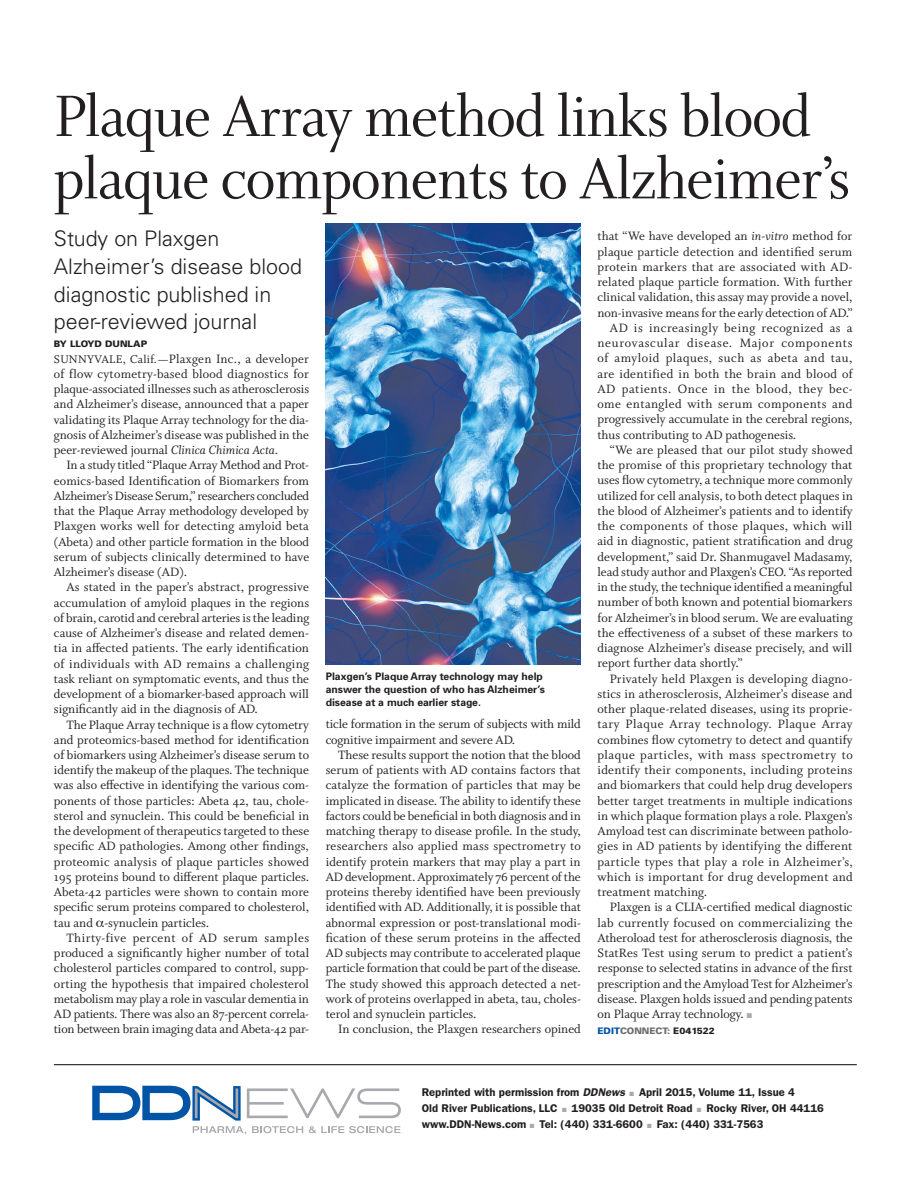
<style>
.page{position:relative;width:918px;height:1188px;background:#fff}
.page>*{position:absolute;margin:0;border:0;box-sizing:border-box;transform-origin:0 0}
.t1{font:62.4px/62.4px "Whitman Display";letter-spacing:-.005em;color:#231f20}
.t2{font:300 21.45px/27.8px "Univers";color:#231f20}
.t3{font:13.5px/15.3px "Whitman Roman Os F";letter-spacing:.005em;color:#231f20;text-align:justify}
.t4{font:13.5px "Whitman Roman Os F";letter-spacing:.025em;color:#231f20}
.t5{font:13.5px "Whitman Roman Os F";letter-spacing:.04em;color:#231f20}
.t6{font:13.5px "Whitman Roman Os F";letter-spacing:.03em;color:#231f20}
.t7{font:13.5px "Whitman Roman Os F";letter-spacing:.035em;color:#231f20}
.t8{font:13.5px "Whitman Roman Os F";letter-spacing:.055em;color:#231f20}
.t9{font:13.5px "Whitman Roman Os F";letter-spacing:.045em;color:#231f20}
.t10{font:600 11.25px/16px "Franklin Gothic";color:#231f20}
.t11{font:700 10.35px/13.2px "Univers";color:#231f20}
.t12{font:900 9px "Univers";color:#6c6d70}
.t13{font:900 9px "Univers";color:#231f20}
.s1{font-size:12.45px}
.s2{font-family:"Whitman Italic Os F"}
.s3{color:#a8a9ad}
.s4{color:#0154a6}
.s5{color:#231f20}
.s6{font-style:italic}
</style>
<div class="page">
<svg style="left:92px;top:1086px;width:309px;height:49px"></svg>
<hr style="left:54px;top:1064px;width:803px;height:1px;background:#231f20">
<img style="left:326px;top:223px;width:255px;height:442px">
<h1 class="t1" style="left:54px;top:88px;width:798px">Plaque Array method links blood plaque components to Alzheimer’s</h1>
<h2 class="t2" style="left:54px;top:225px;width:250px">Study on Plaxgen<br>Alzheimer’s disease blood diagnostic published in peer-reviewed journal</h2>
<p class="t13" style="left:54px;top:338px;width:95px">BY LLOYD DUNLAP</p>
<p class="t3" style="left:54px;top:351px;width:257px"><span class="s1">SUNNYVALE, Calif.—</span>Plaxgen Inc., a developer of flow cytometry-based blood diagnostics for plaque-associated illnesses such as atherosclerosis and Alzheimer’s disease, announced that a paper validating its Plaque Array technology for the dia&shy;gnosis of Alzheimer’s disease was published in the peer-reviewed journal <span class="s2">Clinica Chimica Acta</span>.</p>
<p class="t3" style="left:54px;top:458px;width:257px;text-indent:12px">In a study titled “Plaque Array Method and Prot&shy;eomics-based Identification of Biomarkers from Alzheimer’s Disease Serum,” researchers concluded that the Plaque Array methodology developed by Plaxgen works well for detecting amyloid beta (Abeta) and other particle formation in the blood serum of subjects clinically determined to have Alzheimer’s disease (AD).</p>
<p class="t3" style="left:54px;top:580px;width:257px;text-indent:12px">As stated in the paper’s abstract, progressive accumulation of amyloid plaques in the regions of brain, carotid and cerebral arteries is the leading cause of Alzheimer’s disease and related demen&shy;tia in affected patients. The early identification of individuals with AD remains a challenging task reliant on symptomatic events, and thus the development of a biomarker-based approach will significantly aid in the diagnosis of AD.</p>
<p class="t3" style="left:54px;top:717px;width:257px;text-indent:12px">The Plaque Array technique is a flow cytometry and proteomics-based method for identification of biomarkers using Alzheimer’s disease serum to identify the makeup of the plaques. The technique was also effective in identifying the various com&shy;ponents of those particles: Abeta 42, tau, chole&shy;sterol and synuclein. This could be beneficial in the development of therapeutics targeted to these specific AD pathologies. Among other findings, proteomic analysis of plaque particles showed 195 proteins bound to different plaque particles.<br>Abeta-42 particles were shown to contain more specific serum proteins compared to cholesterol, tau and -synuclein particles.</p>
<p class="t3" style="left:54px;top:930px;width:257px;text-indent:12px">Thirty-five percent of AD serum samples produced a significantly higher number of total cholesterol particles compared to control, supp&shy;orting the hypothesis that impaired cholesterol metabolism may play a role in vascular dementia in AD patients. There was also an 87-percent correla&shy;tion between brain imaging data and Abeta-42 par-</p>
<p class="t3" style="left:597px;top:229px;width:256px">that “We have developed an <span class="s2">in-vitro</span> method for</p>
<p class="t3" style="left:597px;top:244px;width:256px">plaque particle detection and identified serum</p>
<p class="t4" style="left:597px;top:259px;width:257px">protein markers that are associated with AD-</p>
<p class="t3" style="left:597px;top:275px;width:257px">related plaque particle formation. With further</p>
<p class="t3" style="left:597px;top:290px;width:257px">clinical validation, this assay may provide a novel,</p>
<p class="t3" style="left:597px;top:305px;width:257px">non-invasive means for the early detection of AD.”</p>
<p class="t5" style="left:610px;top:320px;width:244px">AD is increasingly being recognized as a</p>
<p class="t8" style="left:597px;top:336px;width:257px">neurovascular disease. Major components</p>
<p class="t5" style="left:597px;top:351px;width:257px">of amyloid plaques, such as abeta and tau,</p>
<p class="t4" style="left:597px;top:366px;width:257px">are identified in both the brain and blood of</p>
<p class="t9" style="left:597px;top:381px;width:257px">AD patients. Once in the blood, they bec-</p>
<p class="t6" style="left:597px;top:397px;width:256px">ome entangled with serum components and</p>
<p class="t3" style="left:597px;top:412px;width:257px">progressively accumulate in the cerebral regions,</p>
<p class="t3" style="left:597px;top:427px;width:200px">thus contributing to AD pathogenesis.</p>
<p class="t3" style="left:610px;top:442px;width:244px">“We are pleased that our pilot study showed</p>
<p class="t3" style="left:597px;top:458px;width:256px">the promise of this proprietary technology that</p>
<p class="t3" style="left:597px;top:473px;width:257px">uses flow cytometry, a technique more commonly</p>
<p class="t3" style="left:597px;top:488px;width:257px">utilized for cell analysis, to both detect plaques in</p>
<p class="t3" style="left:597px;top:503px;width:257px">the blood of Alzheimer’s patients and to identify</p>
<p class="t4" style="left:597px;top:519px;width:256px">the components of those plaques, which will</p>
<p class="t3" style="left:597px;top:534px;width:257px">aid in diagnostic, patient stratification and drug</p>
<p class="t3" style="left:597px;top:549px;width:257px">development,” said Dr. Shanmugavel Madasamy,</p>
<p class="t3" style="left:597px;top:564px;width:257px">lead study author and Plaxgen’s CEO. “As reported</p>
<p class="t3" style="left:597px;top:580px;width:257px">in the study, the technique identified a meaningful</p>
<p class="t3" style="left:597px;top:595px;width:257px">number of both known and potential biomarkers</p>
<p class="t3" style="left:597px;top:610px;width:257px">for Alzheimer’s in blood serum. We are evaluating</p>
<p class="t3" style="left:597px;top:625px;width:257px">the effectiveness of a subset of these markers to</p>
<p class="t3" style="left:597px;top:641px;width:256px">diagnose Alzheimer’s disease precisely, and will</p>
<p class="t3" style="left:597px;top:656px;width:146px">report further data shortly.”</p>
<p class="t3" style="left:610px;top:671px;width:244px">Privately held Plaxgen is developing diagno-</p>
<p class="t3" style="left:597px;top:686px;width:257px">stics in atherosclerosis, Alzheimer’s disease and</p>
<p class="t3" style="left:597px;top:702px;width:257px">other plaque-related diseases, using its proprie-</p>
<p class="t5" style="left:597px;top:717px;width:257px">tary Plaque Array technology. Plaque Array</p>
<p class="t3" style="left:597px;top:732px;width:257px">combines flow cytometry to detect and quantify</p>
<p class="t7" style="left:597px;top:747px;width:257px">plaque particles, with mass spectrometry to</p>
<p class="t4" style="left:597px;top:763px;width:257px">identify their components, including proteins</p>
<p class="t3" style="left:597px;top:778px;width:257px">and biomarkers that could help drug developers</p>
<p class="t3" style="left:597px;top:793px;width:257px">better target treatments in multiple indications</p>
<p class="t3" style="left:597px;top:808px;width:257px">in which plaque formation plays a role. Plaxgen’s</p>
<p class="t3" style="left:597px;top:824px;width:257px">Amyload test can discriminate between patholo-</p>
<p class="t3" style="left:597px;top:839px;width:256px">gies in AD patients by identifying the different</p>
<p class="t6" style="left:597px;top:854px;width:257px">particle types that play a role in Alzheimer’s,</p>
<p class="t4" style="left:597px;top:869px;width:257px">which is important for drug development and</p>
<p class="t3" style="left:597px;top:885px;width:111px">treatment matching.</p>
<p class="t3" style="left:610px;top:900px;width:244px">Plaxgen is a CLIA-certified medical diagnostic</p>
<p class="t3" style="left:597px;top:915px;width:257px">lab currently focused on commercializing the</p>
<p class="t3" style="left:597px;top:930px;width:257px">Atheroload test for atherosclerosis diagnosis, the</p>
<p class="t3" style="left:597px;top:946px;width:257px">StatRes Test using serum to predict a patient’s</p>
<p class="t3" style="left:597px;top:961px;width:257px">response to selected statins in advance of the first</p>
<p class="t3" style="left:597px;top:976px;width:257px">prescription and the Amyload Test for Alzheimer’s</p>
<p class="t3" style="left:597px;top:991px;width:257px">disease. Plaxgen holds issued and pending patents</p>
<p class="t3" style="left:597px;top:1007px;width:156px">on Plaque Array technology. <span class="s3">■</span></p>
<p class="t12" style="left:597px;top:1025px;width:119px"><span class="s4">EDIT</span>CONNECT: <span class="s5">E041522</span></p>
<p class="t11" style="left:326px;top:669px;width:221px">Plaxgen’s Plaque Array technology may help answer the question of who has Alzheimer’s disease at a much earlier stage.</p>
<p class="t3" style="left:326px;top:717px;width:257px">ticle formation in the serum of subjects with mild cognitive impairment and severe AD.</p>
<p class="t3" style="left:326px;top:747px;width:257px;text-indent:12px">These results support the notion that the blood serum of patients with AD contains factors that catalyze the formation of particles that may be implicated in disease. The ability to identify these factors could be beneficial in both diagnosis and in matching therapy to disease profile. In the study, researchers also applied mass spectrometry to identify protein markers that may play a part in AD development. Approximately 76 percent of the proteins thereby identified have been previously identified with AD. Additionally, it is possible that abnormal expression or post-translational modi&shy;fication of these serum proteins in the affected AD subjects may contribute to accelerated plaque particle formation that could be part of the disease.<br>The study showed this approach detected a net&shy;work of proteins overlapped in abeta, tau, choles&shy;terol and synuclein particles.</p>
<p class="t3" style="left:338px;top:1022px;width:244px">In conclusion, the Plaxgen researchers opined</p>
<p class="t10" style="left:422px;top:1084px;width:404px">Reprinted with permission from <span class="s6">DDNews</span> <span class="s3">■</span> April 2015, Volume 11, Issue 4<br>Old River Publications, LLC <span class="s3">■</span> 19035 Old Detroit Road <span class="s3">■</span> Rocky River, OH 44116 www.DDN-News.com <span class="s3">■</span> Tel: (440) 331-6600 <span class="s3">■</span> Fax: (440) 331-7563</p>
</div>
